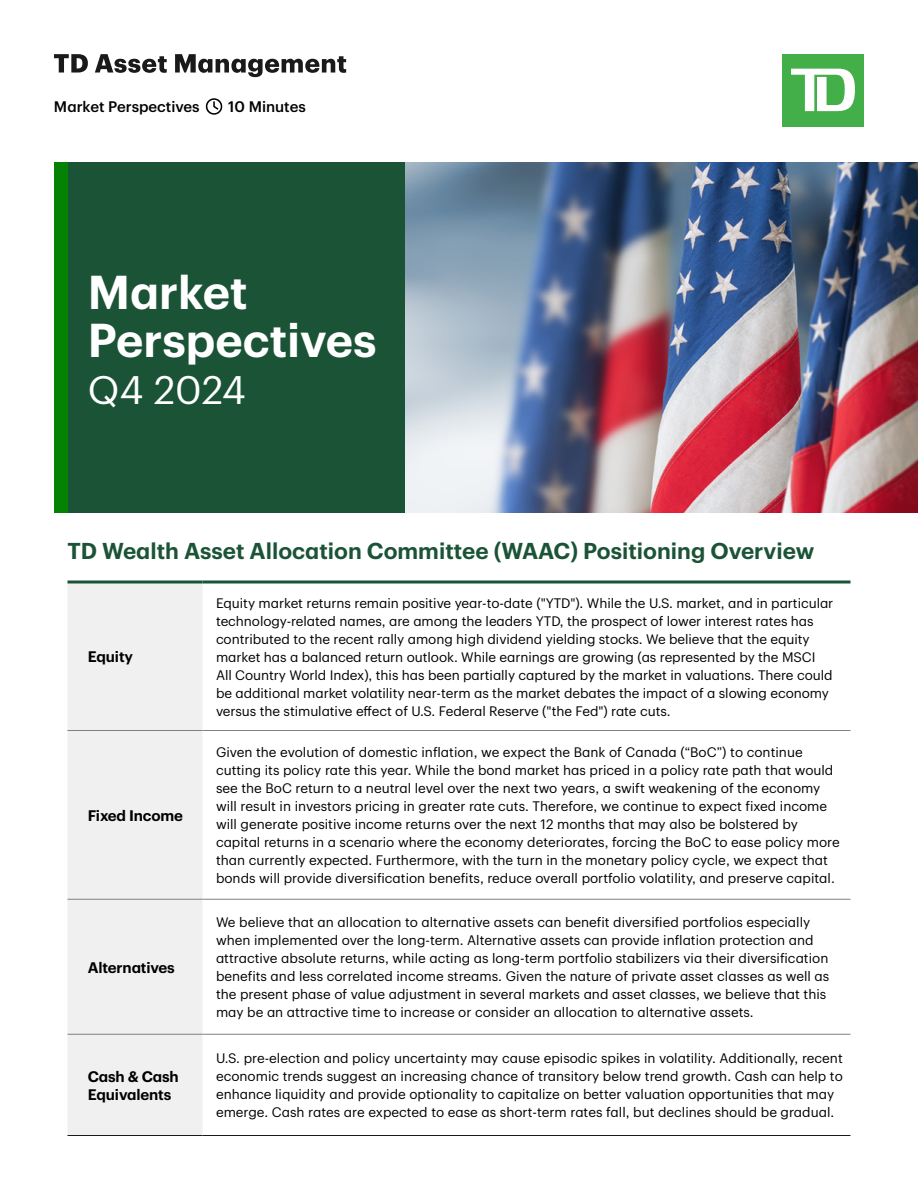
<style>
.page{position:relative;width:918px;height:1188px;background:#fff}
.page>*{position:absolute;margin:0;border:0;box-sizing:border-box;transform-origin:0 0}
.H2__26pt_Semibold__White{font:600 46.5px/48px "TD Graphik";color:#fff}
.H3__20pt_Regular__White{font:39px "TD Graphik";letter-spacing:-.005em;color:#fff}
.H4__15pt_Regular__Black{font:600 22.5px "TD Graphik";color:#1a5336}
.Table_Body__Left_10pt{font:600 15px/18px "TD Graphik";letter-spacing:-.01em;color:#000}
.Equation__10pt_Medium__Black{font:500 15px "TD Graphik";color:#000}
.Table_Body__Left_9pt{font:13.5px/18px "TD Graphik";color:#000}
</style>
<div class="page">
<svg style="left:54px;top:54px;width:292px;height:23px"></svg>
<div style="left:782px;top:54px;width:82px;height:73px;background:#43af49"></div>
<svg style="left:791px;top:69px;width:64px;height:42px"></svg>
<svg style="left:206px;top:98px;width:16px;height:17px"></svg>
<img style="left:405px;top:162px;width:513px;height:351px">
<div style="left:54px;top:162px;width:351px;height:351px;background:#1a5336"></div>
<div style="left:54px;top:162px;width:14px;height:351px;background:#038203"></div>
<div style="left:68px;top:584px;width:134px;height:551px;background:#f0f0f0"></div>
<hr style="left:68px;top:899px;width:134px;height:1px;background:#808080">
<hr style="left:202px;top:899px;width:648px;height:1px;background:#808080">
<hr style="left:68px;top:1034px;width:134px;height:1px;background:#808080">
<hr style="left:202px;top:1034px;width:648px;height:1px;background:#808080">
<hr style="left:68px;top:730px;width:134px;height:1px;background:#808080">
<hr style="left:202px;top:730px;width:648px;height:1px;background:#808080">
<hr style="left:68px;top:1135px;width:134px;height:1px;background:#1a1a1a">
<hr style="left:202px;top:1135px;width:648px;height:1px;background:#1a1a1a">
<svg style="left:68px;top:580px;width:134px;height:4px"></svg>
<svg style="left:202px;top:580px;width:648px;height:4px;background:#537d68"></svg>
<p class="Equation__10pt_Medium__Black" style="left:54px;top:95px;width:147px">Market Perspectives</p>
<p class="Equation__10pt_Medium__Black" style="left:228px;top:95px;width:79px">10 Minutes</p>
<p class="H2__26pt_Semibold__White" style="left:88px;top:265px;width:290px">Market<br>Perspectives</p>
<p class="H3__20pt_Regular__White" style="left:88px;top:361px;width:160px">Q4 2024</p>
<p class="H4__15pt_Regular__Black" style="left:68px;top:533px;width:748px">TD Wealth Asset Allocation Committee (WAAC) Positioning Overview</p>
<p class="Table_Body__Left_10pt" style="left:88px;top:647px;width:47px">Equity</p>
<p class="Table_Body__Left_10pt" style="left:88px;top:805px;width:97px">Fixed Income</p>
<p class="Table_Body__Left_10pt" style="left:88px;top:957px;width:89px">Alternatives</p>
<p class="Table_Body__Left_10pt" style="left:88px;top:1066px;width:93px">Cash &amp; Cash<br>Equivalents</p>
<p class="Table_Body__Left_9pt" style="left:216px;top:593px;width:619px">Equity market returns remain positive year-to-date ("YTD"). While the U.S. market, and in particular technology-related names, are among the leaders YTD, the prospect of lower interest rates has contributed to the recent rally among high dividend yielding stocks. We believe that the equity market has a balanced return outlook. While earnings are growing (as represented by the MSCI All Country World Index), this has been partially captured by the market in valuations. There could be additional market volatility near-term as the market debates the impact of a slowing economy versus the stimulative effect of U.S. Federal Reserve ("the Fed") rate cuts.</p>
<p class="Table_Body__Left_9pt" style="left:216px;top:742px;width:625px">Given the evolution of domestic inflation, we expect the Bank of Canada (“BoC”) to continue cutting its policy rate this year. While the bond market has priced in a policy rate path that would see the BoC return to a neutral level over the next two years, a swift weakening of the economy will result in investors pricing in greater rate cuts. Therefore, we continue to expect fixed income will generate positive income returns over the next 12 months that may also be bolstered by capital returns in a scenario where the economy deteriorates, forcing the BoC to ease policy more than currently expected. Furthermore, with the turn in the monetary policy cycle, we expect that bonds will provide diversification benefits, reduce overall portfolio volatility, and preserve capital.</p>
<p class="Table_Body__Left_9pt" style="left:216px;top:912px;width:615px">We believe that an allocation to alternative assets can benefit diversified portfolios especially when implemented over the long-term. Alternative assets can provide inflation protection and attractive absolute returns, while acting as long-term portfolio stabilizers via their diversification benefits and less correlated income streams. Given the nature of private asset classes as well as the present phase of value adjustment in several markets and asset classes, we believe that this may be an attractive time to increase or consider an allocation to alternative assets.</p>
<p class="Table_Body__Left_9pt" style="left:216px;top:1048px;width:628px">U.S. pre-election and policy uncertainty may cause episodic spikes in volatility. Additionally, recent economic trends suggest an increasing chance of transitory below trend growth. Cash can help to enhance liquidity and provide optionality to capitalize on better valuation opportunities that may emerge. Cash rates are expected to ease as short-term rates fall, but declines should be gradual.</p>
</div>
